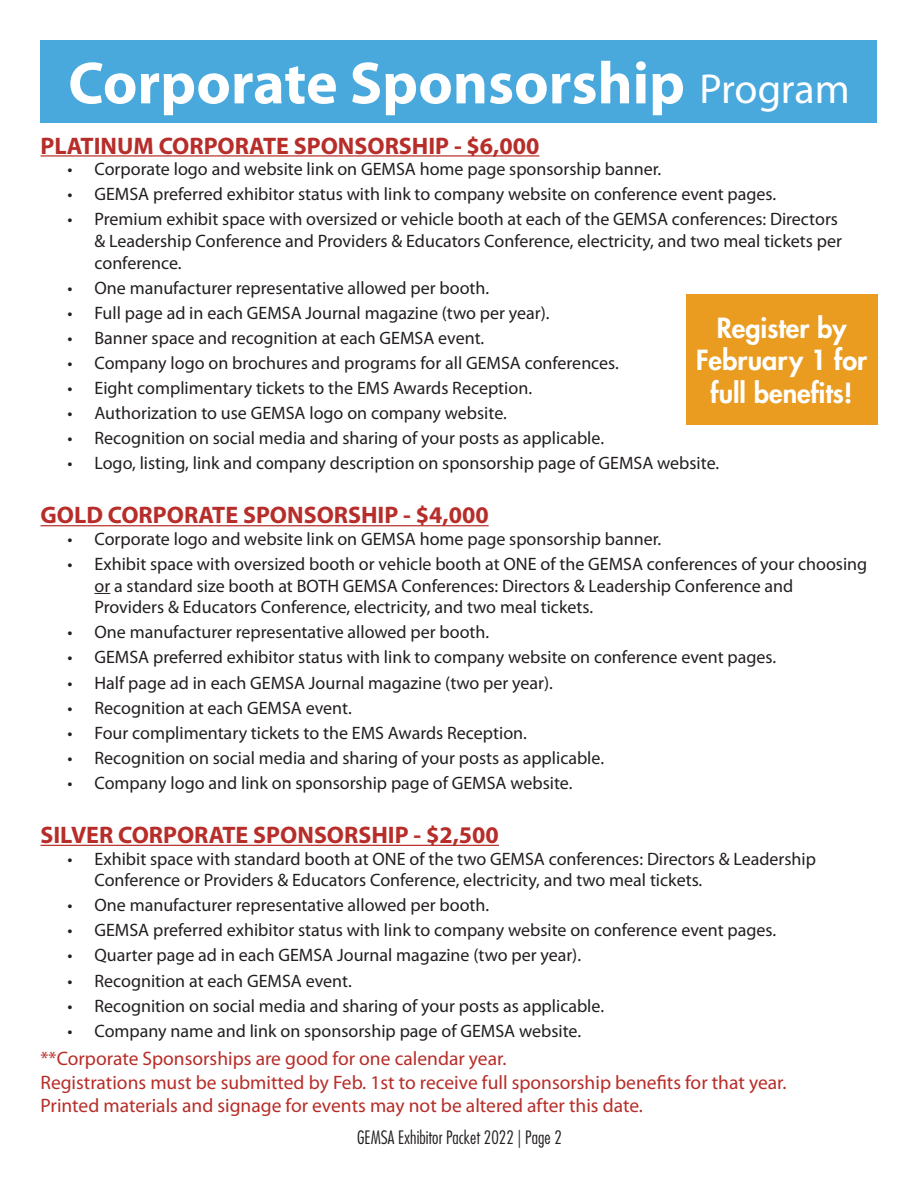
<style>
.page{position:relative;width:918px;height:1188px;background:#fff}
.page>*{position:absolute;margin:0;border:0;box-sizing:border-box;transform-origin:0 0}
.Paragraph_Style_1{font:700 60px "Myriad Pro";color:#fff}
.Paragraph_Style_1-2{font:800 27px/32.4px "Futura Std";color:#fff;text-align:center}
.t1{font:700 24px "Myriad Pro";color:#b72d29}
.t2{font:19.5px "Myriad Pro";color:#b72d29}
.t3{font:18px/21.6px "Myriad Pro";color:#231f20}
.t4{font:300 condensed 18px "Futura Std";color:#231f20}
.s1{font-weight:400;font-size:42px}
</style>
<div class="page">
<div style="left:40px;top:40px;width:838px;height:83px;background:#49a9dd"></div>
<hr style="left:40px;top:155px;width:499px;height:2px;background:#b72d29">
<hr style="left:40px;top:525px;width:449px;height:1px;background:#b72d29">
<svg style="left:94px;top:593px;width:16px;height:1px"></svg>
<hr style="left:40px;top:845px;width:459px;height:1px;background:#b72d29">
<div style="left:686px;top:294px;width:192px;height:130px;background:#ea9c21"></div>
<p class="Paragraph_Style_1" style="left:68px;top:44px;width:783px">Corporate Sponsorship <span class="s1">Program</span></p>
<p class="t1" style="left:40px;top:130px;width:500px">PLATINUM CORPORATE SPONSORSHIP - $6,000</p>
<p class="t3" style="left:68px;top:158px;width:595px">• Corporate logo and website link on GEMSA home page sponsorship banner.</p>
<p class="t3" style="left:68px;top:183px;width:710px">• GEMSA preferred exhibitor status with link to company website on conference event pages.</p>
<p class="t3" style="left:94px;top:208px;width:749px;text-indent:-27px">• Premium exhibit space with oversized or vehicle booth at each of the GEMSA conferences: Directors &amp; Leadership Conference and Providers &amp; Educators Conference, electricity, and two meal tickets per conference.</p>
<p class="t3" style="left:68px;top:277px;width:423px">• One manufacturer representative allowed per booth.</p>
<p class="t3" style="left:68px;top:302px;width:484px">• Full page ad in each GEMSA Journal magazine (two per year).</p>
<p class="t3" style="left:68px;top:327px;width:418px">• Banner space and recognition at each GEMSA event.</p>
<p class="t3" style="left:68px;top:352px;width:553px">• Company logo on brochures and programs for all GEMSA conferences.</p>
<p class="t3" style="left:68px;top:377px;width:466px">• Eight complimentary tickets to the EMS Awards Reception.</p>
<p class="t3" style="left:68px;top:402px;width:441px">• Authorization to use GEMSA logo on company website.</p>
<p class="t3" style="left:68px;top:427px;width:538px">• Recognition on social media and sharing of your posts as applicable.</p>
<p class="t3" style="left:68px;top:452px;width:653px">• Logo, listing, link and company description on sponsorship page of GEMSA website.</p>
<p class="t1" style="left:40px;top:500px;width:450px">GOLD CORPORATE SPONSORSHIP - $4,000</p>
<p class="t3" style="left:68px;top:528px;width:595px">• Corporate logo and website link on GEMSA home page sponsorship banner.</p>
<p class="t3" style="left:94px;top:553px;width:774px;text-indent:-27px">• Exhibit space with oversized booth or vehicle booth at ONE of the GEMSA conferences of your choosing or a standard size booth at BOTH GEMSA Conferences: Directors &amp; Leadership Conference and<br>Providers &amp; Educators Conference, electricity, and two meal tickets.</p>
<p class="t3" style="left:68px;top:621px;width:423px">• One manufacturer representative allowed per booth.</p>
<p class="t3" style="left:68px;top:646px;width:710px">• GEMSA preferred exhibitor status with link to company website on conference event pages.</p>
<p class="t3" style="left:68px;top:671px;width:487px">• Half page ad in each GEMSA Journal magazine (two per year).</p>
<p class="t3" style="left:68px;top:697px;width:286px">• Recognition at each GEMSA event.</p>
<p class="t3" style="left:68px;top:722px;width:461px">• Four complimentary tickets to the EMS Awards Reception.</p>
<p class="t3" style="left:68px;top:747px;width:538px">• Recognition on social media and sharing of your posts as applicable.</p>
<p class="t3" style="left:68px;top:772px;width:507px">• Company logo and link on sponsorship page of GEMSA website.</p>
<p class="t1" style="left:40px;top:819px;width:460px">SILVER CORPORATE SPONSORSHIP - $2,500</p>
<p class="t3" style="left:94px;top:847px;width:723px;text-indent:-27px">• Exhibit space with standard booth at ONE of the two GEMSA conferences: Directors &amp; Leadership<br>Conference or Providers &amp; Educators Conference, electricity, and two meal tickets.</p>
<p class="t3" style="left:68px;top:894px;width:423px">• One manufacturer representative allowed per booth.</p>
<p class="t3" style="left:68px;top:919px;width:710px">• GEMSA preferred exhibitor status with link to company website on conference event pages.</p>
<p class="t3" style="left:68px;top:944px;width:515px">• Quarter page ad in each GEMSA Journal magazine (two per year).</p>
<p class="t3" style="left:68px;top:969px;width:286px">• Recognition at each GEMSA event.</p>
<p class="t3" style="left:68px;top:995px;width:538px">• Recognition on social media and sharing of your posts as applicable.</p>
<p class="t3" style="left:68px;top:1020px;width:515px">• Company name and link on sponsorship page of GEMSA website.</p>
<p class="t2" style="left:40px;top:1047px;width:467px">**Corporate Sponsorships are good for one calendar year.</p>
<p class="t2" style="left:40px;top:1070px;width:748px">Registrations must be submitted by Feb. 1st to receive full sponsorship benefits for that year.</p>
<p class="t2" style="left:40px;top:1093px;width:604px">Printed materials and signage for events may not be altered after this date.</p>
<p class="Paragraph_Style_1-2" style="left:696px;top:312px;width:173px">Register by<br>February 1 for full benefits!</p>
<p class="t4" style="left:357px;top:1127px;width:206px">GEMSA Exhibitor Packet 2022 | Page 2</p>
</div>
